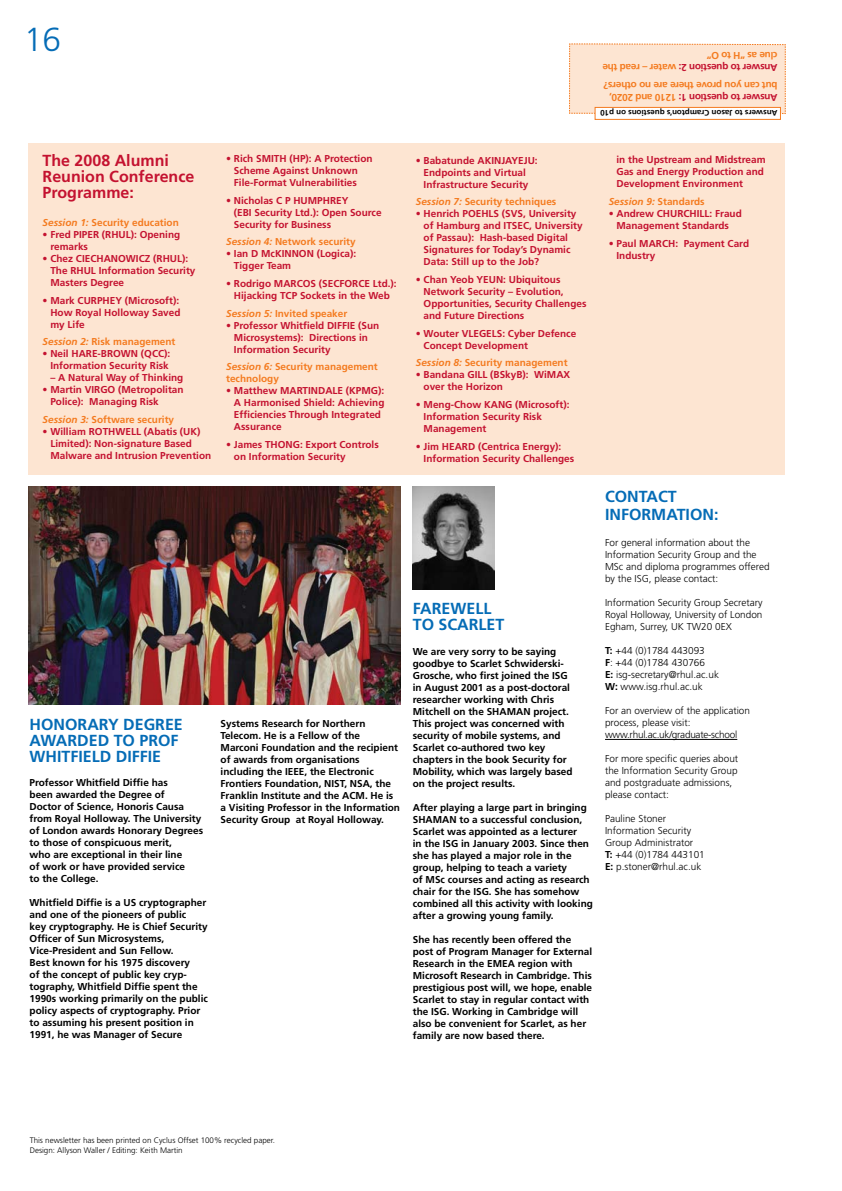
<style>
.page{position:relative;width:842px;height:1191px;background:#fff}
.page>*{position:absolute;margin:0;border:0;box-sizing:border-box;transform-origin:0 0}
.t1{font:300 33.3px "Frutiger";color:#056cb6}
.t2{font:700 16px/16px "Frutiger";color:#056cb6}
.t3{font:700 16px/16px "Frutiger";color:#c41230}
.t4{font:700 10px/12px "Frutiger";color:#000}
.t5{font:700 10px/12px "Frutiger";color:#c41230}
.t6{font:300 10px/12px "Frutiger";color:#000}
.t7{font:700 10px/12px "Frutiger";color:#f47b20}
.t8{font:700 10px/12px "Frutiger";letter-spacing:-.025em;color:#f47b20}
.t9{font:italic 700 10px "Frutiger";color:#f47b20}
.t10{font:300 8px/10px "Frutiger";color:#000}
.t11{font:700 8px "Frutiger";color:#000}
.s1{color:#c41230}
.s2{font-style:italic}
.s3{font-weight:300}
.s4{font-style:normal}
.s5{font-weight:700}
</style>
<div class="page">
<div style="left:28px;top:143px;width:757px;height:332px;background:#fde5d2"></div>
<hr style="left:605px;top:739px;width:132px;height:1px;background:#000">
<img style="left:28px;top:487px;width:373px;height:217px">
<div style="left:569px;top:43px;width:217px;height:71px;background:#fde5d2"></div>
<div style="left:595px;top:107px;width:186px;height:13px;background:#fff;border:1px solid #f47b20"></div>
<img style="left:413px;top:487px;width:81px;height:102px">
<h1 class="t1" style="left:24px;top:21px;width:39px">16</h1>
<p class="t8" style="left:778px;top:74px;width:177px;rotate:-180deg"><span class="s1">Answer to question 2:</span> water – read the clue as “H to O”</p>
<p class="t11" style="left:777px;top:118px;width:179px;rotate:-180deg">Answers to Jason Crampton’s questions on p10</p>
<p class="t8" style="left:778px;top:103px;width:176px;rotate:-180deg"><span class="s1">Answer to question 1:</span> 1210 and 2020, but can you prove there are no others?</p>
<h2 class="t3" style="left:43px;top:152px;width:153px">The 2008 Alumni<br>Reunion Conference<br>Programme:</h2>
<p class="t7" style="left:43px;top:216px;width:138px"><span class="s2">Session 1:</span> Security education</p>
<p class="t5" style="left:50px;top:228px;width:131px;text-indent:-8px"><span class="s3">•</span> Fred PIPER (RHUL): Opening remarks</p>
<p class="t5" style="left:50px;top:252px;width:147px;text-indent:-8px"><span class="s3">•</span> Chez CIECHANOWICZ (RHUL):<br>The RHUL Information Security<br>Masters Degree</p>
<p class="t5" style="left:50px;top:294px;width:132px;text-indent:-8px"><span class="s3">•</span> Mark CURPHEY (Microsoft):<br>How Royal Holloway Saved my Life</p>
<p class="t7" style="left:43px;top:336px;width:134px"><span class="s2">Session 2:</span> Risk management</p>
<p class="t5" style="left:43px;top:348px;width:129px;text-align:right"><span class="s3">•</span> Neil HARE-BROWN (QCC):<br>Information Security Risk</p>
<p class="t5" style="left:50px;top:372px;width:135px">– A Natural Way of Thinking</p>
<p class="t5" style="left:50px;top:384px;width:135px;text-indent:-8px"><span class="s3">•</span> Martin VIRGO (Metropolitan<br>Police): Managing Risk</p>
<p class="t7" style="left:43px;top:413px;width:133px"><span class="s2">Session 3:</span> Software security</p>
<p class="t5" style="left:50px;top:425px;width:162px;text-indent:-8px"><span class="s3">•</span> William ROTHWELL (Abatis (UK)<br>Limited): Non-signature Based<br>Malware and Intrusion Prevention</p>
<p class="t5" style="left:234px;top:152px;width:140px;text-indent:-8px"><span class="s3">•</span> Rich SMITH (HP): A Protection<br>Scheme Against Unknown<br>File-Format Vulnerabilities</p>
<p class="t5" style="left:234px;top:194px;width:149px;text-indent:-8px"><span class="s3">•</span> Nicholas C P HUMPHREY<br>(EBI Security Ltd.): Open Source<br>Security for Business</p>
<p class="t7" style="left:226px;top:236px;width:131px"><span class="s2">Session 4:</span> Network security</p>
<p class="t5" style="left:234px;top:248px;width:124px;text-indent:-8px"><span class="s3">•</span> Ian D McKINNON (Logica):<br>Tigger Team</p>
<p class="t5" style="left:226px;top:277px;width:172px;text-align:center"><span class="s3">•</span> Rodrigo MARCOS (SECFORCE Ltd.):<br>Hijacking TCP Sockets in the Web</p>
<p class="t7" style="left:226px;top:307px;width:123px"><span class="s2">Session 5:</span> Invited speaker</p>
<p class="t5" style="left:234px;top:319px;width:147px;text-indent:-8px"><span class="s3">•</span> Professor Whitfield DIFFIE (Sun<br>Microsystems): Directions in<br>Information Security</p>
<p class="t7" style="left:226px;top:361px;width:153px"><span class="s2">Session 6:</span> Security management technology</p>
<p class="t5" style="left:234px;top:385px;width:152px;text-indent:-8px"><span class="s3">•</span> Matthew MARTINDALE (KPMG):<br>A Harmonised Shield: Achieving<br>Efficiencies Through Integrated<br>Assurance</p>
<p class="t5" style="left:234px;top:438px;width:146px;text-indent:-8px"><span class="s3">•</span> James THONG: Export Controls on Information Security</p>
<h2 class="t2" style="left:30px;top:716px;width:155px">HONORARY DEGREE<br>AWARDED TO PROF<br>WHITFIELD DIFFIE</h2>
<p class="t4" style="left:30px;top:776px;width:175px">Professor Whitfield Diffie has<br>been awarded the Degree of<br>Doctor of Science, Honoris Causa from Royal Holloway. The University of London awards Honorary Degrees to those of conspicuous merit,<br>who are exceptional in their line<br>of work or have provided service<br>to the College.</p>
<p class="t4" style="left:30px;top:896px;width:180px">Whitfield Diffie is a US cryptographer and one of the pioneers of public<br>key cryptography. He is Chief Security Officer of Sun Microsystems, Vice-President and Sun Fellow.<br>Best known for his 1975 discovery<br>of the concept of public key cryp&shy;tography, Whitfield Diffie spent the 1990s working primarily on the public policy aspects of cryptography. Prior to assuming his present position in 1991, he was Manager of Secure</p>
<p class="t4" style="left:221px;top:717px;width:181px">Systems Research for Northern Telecom. He is a Fellow of the Marconi Foundation and the recipient of awards from organisations including the IEEE, the Electronic Frontiers Foundation, NIST, NSA, the Franklin Institute and the ACM. He is a Visiting Professor in the Information Security Group at Royal Holloway.</p>
<p class="t5" style="left:416px;top:154px;width:123px;text-align:center"><span class="s3">•</span> Babatunde AKINJAYEJU:<br>Endpoints and Virtual<br>Infrastructure Security</p>
<p class="t7" style="left:416px;top:196px;width:142px"><span class="s2">Session 7:</span> Security techniques</p>
<p class="t5" style="left:424px;top:208px;width:160px;text-indent:-8px"><span class="s3">•</span> Henrich POEHLS (SVS, University of Hamburg and ITSEC, University of Passau): Hash-based Digital<br>Signatures for Today’s Dynamic<br>Data: Still up to the Job?</p>
<p class="t5" style="left:424px;top:273px;width:164px;text-indent:-8px"><span class="s3">•</span> Chan Yeob YEUN: Ubiquitous<br>Network Security – Evolution,<br>Opportunities, Security Challenges and Future Directions</p>
<p class="t5" style="left:424px;top:327px;width:154px;text-indent:-8px"><span class="s3">•</span> Wouter VLEGELS: Cyber Defence<br>Concept Development</p>
<p class="t7" style="left:416px;top:357px;width:153px"><span class="s2">Session 8:</span> Security management</p>
<p class="t5" style="left:424px;top:369px;width:148px;text-indent:-8px"><span class="s3">•</span> Bandana GILL (BSkyB): WiMAX over the Horizon</p>
<p class="t5" style="left:424px;top:398px;width:147px;text-indent:-8px"><span class="s3">•</span> Meng-Chow KANG (Microsoft):<br>Information Security Risk<br>Management</p>
<p class="t5" style="left:424px;top:440px;width:152px;text-indent:-8px"><span class="s3">•</span> Jim HEARD (Centrica Energy):<br>Information Security Challenges</p>
<h2 class="t2" style="left:413px;top:600px;width:93px">FAREWELL<br>TO SCARLET</h2>
<p class="t4" style="left:413px;top:645px;width:161px">We are very sorry to be saying goodbye to Scarlet Schwiderski-<br>Grosche, who first joined the ISG in August 2001 as a post-doctoral researcher working with Chris<br>Mitchell on the SHAMAN project.<br>This project was concerned with security of mobile systems, and<br>Scarlet co-authored two key chapters in the book Security for<br>Mobility, which was largely based on the project results.</p>
<p class="t4" style="left:413px;top:801px;width:182px">After playing a large part in bringing SHAMAN to a successful conclusion, Scarlet was appointed as a lecturer<br>in the ISG in January 2003. Since then she has played a major role in the group, helping to teach a variety<br>of MSc courses and acting as research chair for the ISG. She has somehow combined all this activity with looking after a growing young family.</p>
<p class="t4" style="left:413px;top:933px;width:181px">She has recently been offered the post of Program Manager for External Research in the EMEA region with Microsoft Research in Cambridge. This prestigious post will, we hope, enable Scarlet to stay in regular contact with the ISG. Working in Cambridge will also be convenient for Scarlet, as her family are now based there.</p>
<p class="t5" style="left:616px;top:154px;width:151px">in the Upstream and Midstream<br>Gas and Energy Production and<br>Development Environment</p>
<p class="t9" style="left:609px;top:196px;width:97px">Session 9: <span class="s4">Standards</span></p>
<p class="t5" style="left:609px;top:207px;width:135px;text-align:center"><span class="s3">•</span> Andrew CHURCHILL: Fraud<br>Management Standards</p>
<p class="t5" style="left:616px;top:237px;width:134px;text-indent:-8px"><span class="s3">•</span> Paul MARCH: Payment Card<br>Industry</p>
<h2 class="t2" style="left:605px;top:487px;width:115px;line-height:18px">CONTACT<br>INFORMATION:</h2>
<p class="t6" style="left:605px;top:537px;width:166px">For general information about the Information Security Group and the MSc and diploma programmes offered by the ISG, please contact:</p>
<p class="t6" style="left:605px;top:597px;width:159px;text-align:justify">Information Security Group Secretary Royal Holloway, University of London Egham, Surrey, UK TW20 0EX</p>
<p class="t6" style="left:605px;top:645px;width:115px"><span class="s5">T:</span> +44 (0)1784 443093<br><span class="s5">F</span>: +44 (0)1784 430766<br><span class="s5">E:</span> isg-secretary@rhul.ac.uk<br><span class="s5">W:</span> www.isg.rhul.ac.uk</p>
<p class="t6" style="left:605px;top:705px;width:147px">For an overview of the application process, please visit: www.rhul.ac.uk/graduate-school</p>
<p class="t6" style="left:605px;top:753px;width:135px">For more specific queries about the Information Security Group and postgraduate admissions, please contact:</p>
<p class="t6" style="left:605px;top:813px;width:101px">Pauline Stoner<br>Information Security<br>Group Administrator<br><span class="s5">T:</span> +44 (0)1784 443101<br><span class="s5">E:</span> p.stoner@rhul.ac.uk</p>
<p class="t10" style="left:30px;top:1134px;width:247px">This newsletter has been printed on Cyclus Offset 100% recycled paper.<br>Design: Allyson Waller / Editing: Keith Martin</p>
</div>
